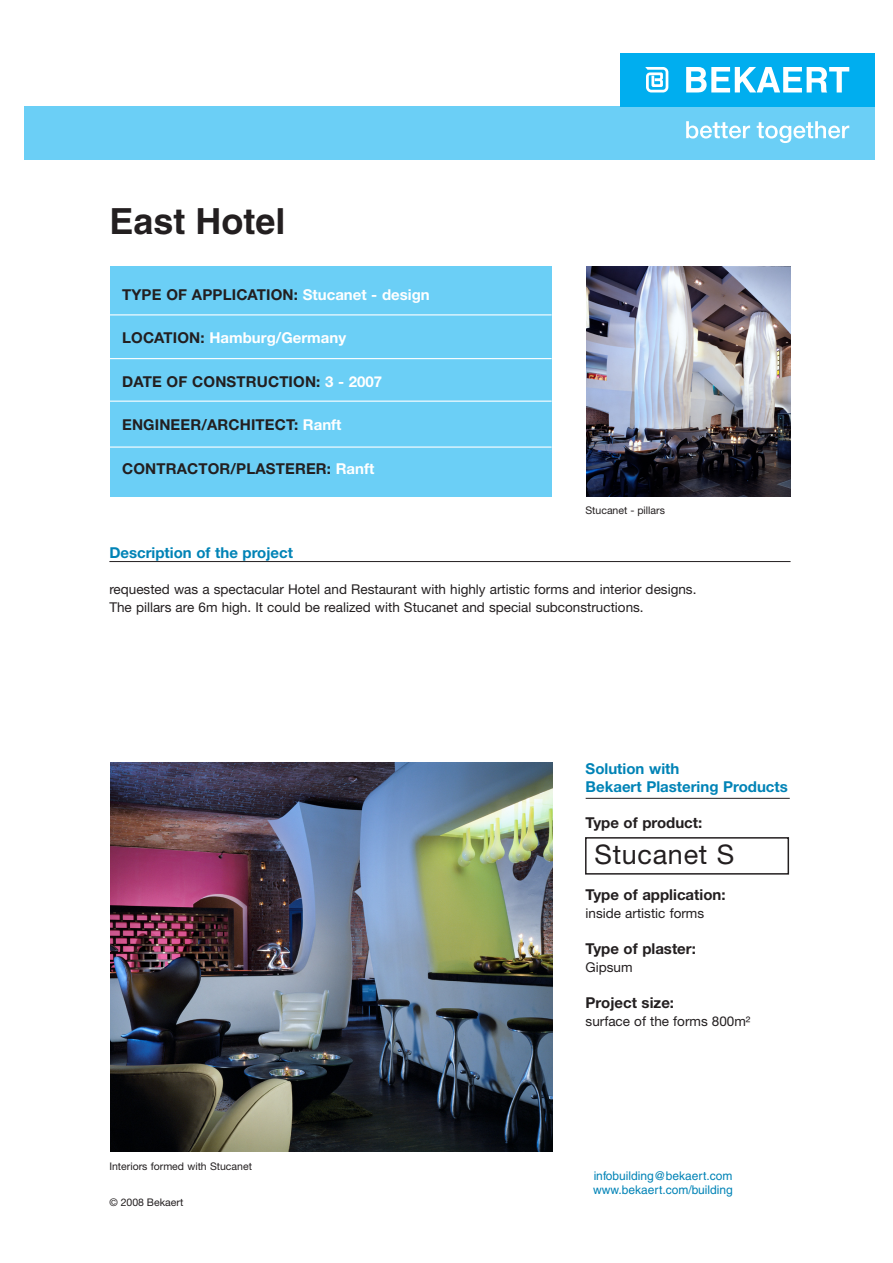
<style>
.page{position:relative;width:893px;height:1263px;background:#fff}
.page>*{position:absolute;margin:0;border:0;box-sizing:border-box;transform-origin:0 0}
.t1{font:700 36px "Helvetica";color:#231f20}
.Paragraph_Style_1{font:27px "Helvetica Neue";letter-spacing:.025em;color:#231f20}
.Bekaert_broodtekst{font:700 15px "Helvetica Neue";letter-spacing:.01em;color:#231f20}
.Bekaert_subtitel{font:700 15px "Helvetica Neue";color:#0083b6}
.Bekaert_broodtekst-2{font:700 15px "Helvetica Neue";color:#fff}
.Bekaert_broodtekst-3{font:13.5px "Helvetica Neue";color:#231f20}
.t2{font:12px "Helvetica CE";color:#0083b6}
.Onderschrift{font:10.5px "Helvetica Neue";color:#231f20}
.s1{color:#fff}
.s2{color:#231f20}
</style>
<div class="page">
<div style="left:110px;top:266px;width:441px;height:230px;background:#6bcff6"></div>
<div style="left:24px;top:106px;width:851px;height:53px;background:#6bcff6"></div>
<svg style="left:686px;top:121px;width:64px;height:17px"></svg>
<svg style="left:757px;top:121px;width:92px;height:22px"></svg>
<div style="left:620px;top:53px;width:255px;height:53px;background:#00aeef"></div>
<svg style="left:645px;top:67px;width:23px;height:25px"></svg>
<svg style="left:686px;top:67px;width:163px;height:25px"></svg>
<hr style="left:109px;top:561px;width:682px;height:1px;background:#231f20">
<hr style="left:109px;top:314px;width:443px;height:1px;background:#fff">
<hr style="left:109px;top:358px;width:443px;height:1px;background:#fff">
<hr style="left:109px;top:401px;width:443px;height:1px;background:#fff">
<hr style="left:109px;top:446px;width:443px;height:2px;background:#fff">
<hr style="left:586px;top:798px;width:204px;height:1px;background:#231f20">
<img style="left:586px;top:267px;width:204px;height:229px">
<img style="left:110px;top:762px;width:442px;height:389px">
<div style="left:585px;top:837px;width:204px;height:37px;border:2px solid #231f20"></div>
<p class="t1" style="left:109px;top:199px;width:178px">East Hotel</p>
<p class="Bekaert_broodtekst" style="left:122px;top:285px;width:309px">Type of application: <span class="s1">Stucanet - design</span></p>
<p class="Bekaert_broodtekst-2" style="left:122px;top:329px;width:226px"><span class="s2">Location:</span> Hamburg/Germany</p>
<p class="Bekaert_broodtekst" style="left:122px;top:372px;width:82px">DATE OF CON</p>
<p class="Bekaert_broodtekst" style="left:227px;top:372px;width:72px">STRUCTION</p>
<p class="Bekaert_broodtekst-2" style="left:316px;top:372px;width:67px"><span class="s2">:</span> 3 - 2007</p>
<p class="Bekaert_broodtekst" style="left:122px;top:416px;width:43px">ENGINEE</p>
<p class="Bekaert_broodtekst" style="left:190px;top:416px;width:153px">R/ARCHITECT: <span class="s1">Ranft</span></p>
<p class="Bekaert_broodtekst" style="left:122px;top:459px;width:12px">CON</p>
<p class="Bekaert_broodtekst" style="left:156px;top:459px;width:91px">TRACTOR/PLA</p>
<p class="Bekaert_broodtekst" style="left:266px;top:459px;width:110px">STERER: <span class="s1">Ranft</span></p>
<p class="Onderschrift" style="left:585px;top:504px;width:81px">Stucanet - pillars</p>
<p class="Bekaert_subtitel" style="left:109px;top:543px;width:185px">Description of the project</p>
<p class="Bekaert_broodtekst-3" style="left:109px;top:581px;width:588px">requested was a spectacular Hotel and Restaurant with highly artistic forms and interior designs.</p>
<p class="Bekaert_broodtekst-3" style="left:109px;top:599px;width:536px">The pillars are 6m high. It could be realized with Stucanet and special subconstructions.</p>
<p class="Onderschrift" style="left:109px;top:1160px;width:144px">Interiors formed with Stucanet</p>
<p class="Onderschrift" style="left:109px;top:1196px;width:75px">© 2008 Bekaert</p>
<p class="Bekaert_subtitel" style="left:586px;top:759px;width:95px">Solution with</p>
<p class="Bekaert_subtitel" style="left:586px;top:777px;width:204px">Bekaert Plastering Products</p>
<p class="Bekaert_broodtekst" style="left:586px;top:813px;width:118px">Type of product:</p>
<p class="Paragraph_Style_1" style="left:595px;top:838px;width:141px">Stucanet S</p>
<p class="Bekaert_broodtekst" style="left:586px;top:885px;width:141px">Type of application:</p>
<p class="Bekaert_broodtekst-3" style="left:586px;top:905px;width:120px">inside artistic forms</p>
<p class="Bekaert_broodtekst" style="left:586px;top:939px;width:112px">Type of plaster:</p>
<p class="Bekaert_broodtekst-3" style="left:586px;top:959px;width:49px">Gipsum</p>
<p class="Bekaert_broodtekst" style="left:586px;top:993px;width:90px">Project size:</p>
<p class="Bekaert_broodtekst-3" style="left:586px;top:1013px;width:166px">surface of the forms 800m²</p>
<p class="t2" style="left:594px;top:1168px;width:140px">infobuilding@bekaert.com</p>
<p class="t2" style="left:593px;top:1183px;width:141px">www.bekaert.com/building</p>
</div>
